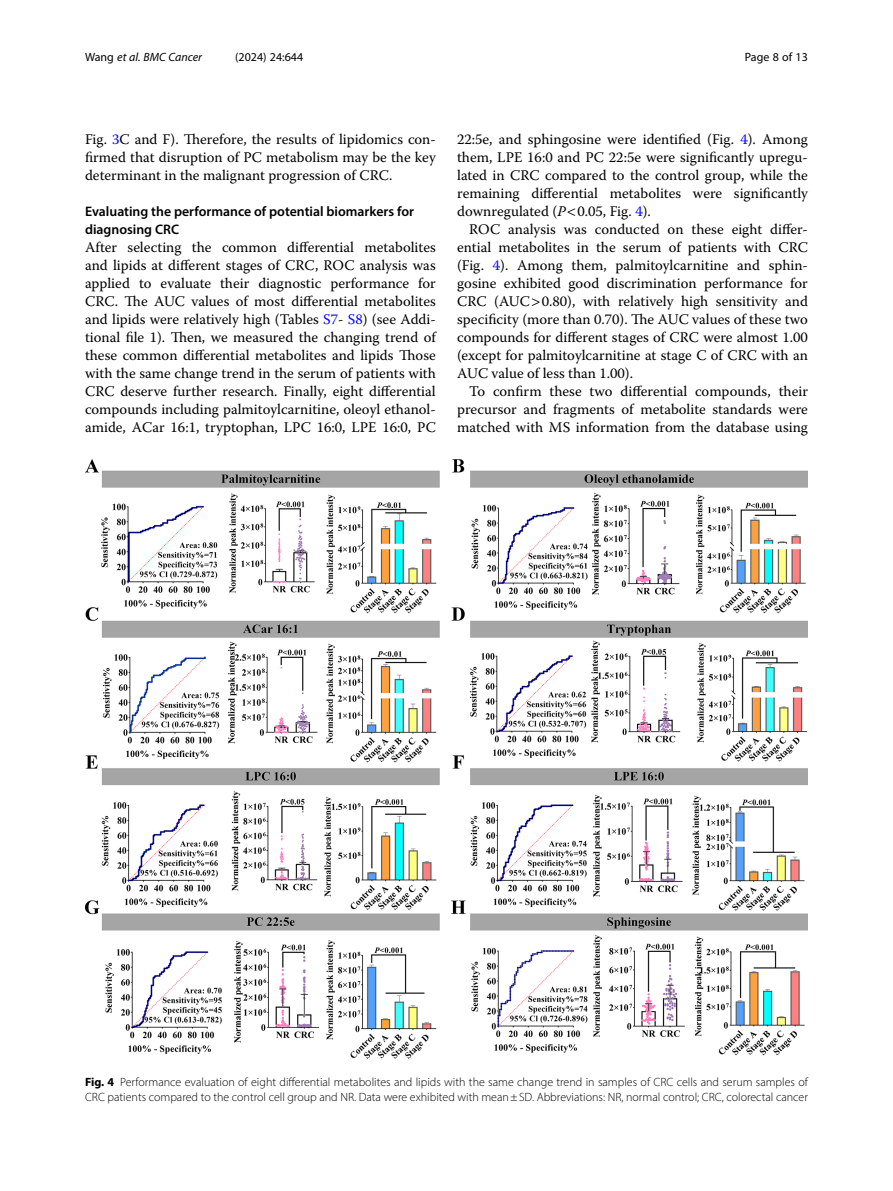
<style>
.page{position:relative;width:893px;height:1191px;background:#fff}
.page>*{position:absolute;margin:0;border:0;box-sizing:border-box;transform-origin:0 0}
.Body_Text{font:14.7px/18px "Warnock Pro";color:#000;text-align:justify}
.Body_Text_Indent{font:14.7px/18px "Warnock Pro";color:#000;text-align:justify}
.Head_2{font:600 13.8px/18px "Myriad Pro";color:#000}
.Figure_Caption{font:300 12px/15px "Myriad Pro";color:#000}
.t1{font:12px "Myriad Pro";color:#000}
.t2{font:italic 12px "Myriad Pro";color:#000}
.s1{font-style:normal}
.s2{color:#00f}
.s3{font-style:italic}
.s4{font-weight:700}
</style>
<div class="page">
<img style="left:85px;top:459px;width:723px;height:600px">
<p class="t2" style="left:85px;top:50px;width:118px"><span class="s1">Wang</span> et al. BMC Cancer</p>
<p class="t1" style="left:235px;top:50px;width:70px">(2024) 24:644</p>
<p class="t1" style="left:745px;top:50px;width:65px">Page 8 of 13</p>
<p class="Body_Text_Indent" style="left:85px;top:130px;width:352px">Fig. <span class="s2">3</span>C and F). Therefore, the results of lipidomics con&shy;firmed that disruption of PC metabolism may be the key determinant in the malignant progression of CRC.</p>
<p class="Head_2" style="left:85px;top:202px;width:331px">Evaluating the performance of potential biomarkers for diagnosing CRC</p>
<p class="Body_Text" style="left:85px;top:238px;width:352px">After selecting the common differential metabolites and lipids at different stages of CRC, ROC analysis was applied to evaluate their diagnostic performance for CRC. The AUC values of most differential metabolites and lipids were relatively high (Tables <span class="s2">S7</span>- <span class="s2">S8</span>) (see Addi&shy;tional file 1). Then, we measured the changing trend of these common differential metabolites and lipids Those with the same change trend in the serum of patients with CRC deserve further research. Finally, eight differential compounds including palmitoylcarnitine, oleoyl ethanol&shy;amide, ACar 16:1, tryptophan, LPC 16:0, LPE 16:0, PC</p>
<p class="Body_Text" style="left:457px;top:130px;width:352px">22:5e, and sphingosine were identified (Fig. <span class="s2">4</span>). Among them, LPE 16:0 and PC 22:5e were significantly upregu&shy;lated in CRC compared to the control group, while the remaining differential metabolites were significantly downregulated (<span class="s3">P</span> 0.05, Fig. <span class="s2">4</span>).</p>
<p class="Body_Text_Indent" style="left:457px;top:220px;width:352px;text-indent:12px">ROC analysis was conducted on these eight differ&shy;ential metabolites in the serum of patients with CRC (Fig. <span class="s2">4</span>). Among them, palmitoylcarnitine and sphin&shy;gosine exhibited good discrimination performance for CRC (AUC 0.80), with relatively high sensitivity and specificity (more than 0.70). The AUC values of these two compounds for different stages of CRC were almost 1.00 (except for palmitoylcarnitine at stage C of CRC with an AUC value of less than 1.00).</p>
<p class="Body_Text_Indent" style="left:457px;top:382px;width:352px;text-indent:12px">To confirm these two differential compounds, their precursor and fragments of metabolite standards were matched with MS information from the database using</p>
<p class="Figure_Caption" style="left:85px;top:1074px;width:724px"><span class="s4">Fig. 4</span> Performance evaluation of eight differential metabolites and lipids with the same change trend in samples of CRC cells and serum samples of<br>CRC patients compared to the control cell group and NR. Data were exhibited with mean±SD. Abbreviations: NR, normal control; CRC, colorectal cancer</p>
</div>
